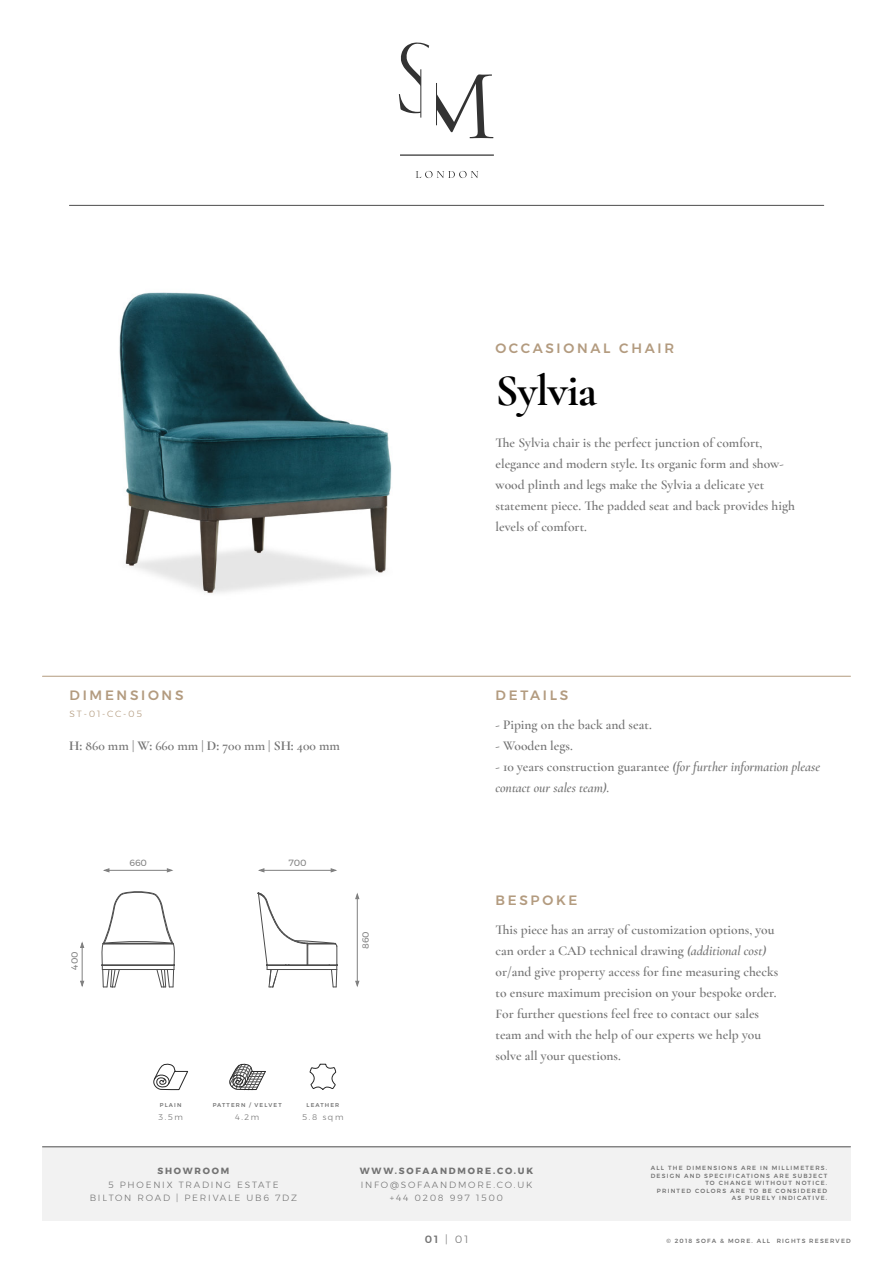
<style>
.page{position:relative;width:893px;height:1263px;background:#fff}
.page>*{position:absolute;margin:0;border:0;box-sizing:border-box;transform-origin:0 0}
.t1{font:700 45px "Cormorant Garamond";letter-spacing:-.015em;color:#000}
.t2{font:600 13.5px/21px "Cormorant Garamond";color:#737373}
.t3{font:italic 600 13.5px/21px "Cormorant Garamond";color:#737373}
.t4{font:500 13.5px "Montserrat";letter-spacing:.2em;color:#b39b7f}
.t5{font:300 10.5px "Montserrat";color:#737373}
.t6{font:300 9px/13.5px "Montserrat";letter-spacing:.2em;color:#737373;text-align:center}
.t7{font:700 9px "Montserrat";letter-spacing:.2em;color:#737373}
.t8{font:9px "Montserrat";letter-spacing:-.025em;color:#7f7f7f}
.t9{font:300 9px "Montserrat";letter-spacing:.2em;color:#b39b7f}
.t10{font:300 8.1px "Montserrat";letter-spacing:.2em;color:#737373}
.t11{font:500 6px/7.5px "Montserrat";letter-spacing:.2em;color:#737373;text-align:right}
.t12{font:500 5.55px "Montserrat";letter-spacing:.2em;color:#737373}
.s1{font-weight:700}
.s2{font-style:normal}
.s3{font-style:italic}
.s4{font-weight:500}
</style>
<div class="page">
<div style="left:42px;top:1147px;width:808px;height:73px;background:#f2f2f2"></div>
<hr style="left:42px;top:1146px;width:808px;height:1px;background:#4d4d4d">
<svg style="left:309px;top:1064px;width:28px;height:26px"></svg>
<svg style="left:153px;top:1063px;width:36px;height:28px"></svg>
<svg style="left:229px;top:1063px;width:37px;height:28px"></svg>
<hr style="left:42px;top:676px;width:808px;height:1px;background:#b39b7f">
<img style="left:119px;top:292px;width:273px;height:302px">
<hr style="left:69px;top:205px;width:755px;height:1px;background:#4d4d4d">
<svg style="left:399px;top:94px;width:21px;height:19px"></svg>
<svg style="left:436px;top:74px;width:57px;height:64px"></svg>
<svg style="left:401px;top:42px;width:28px;height:44px"></svg>
<hr style="left:400px;top:155px;width:93px;height:1px;background:#000">
<svg style="left:416px;top:171px;width:62px;height:7px"></svg>
<hr style="left:436px;top:83px;width:1px;height:42px;background:#333">
<hr style="left:420px;top:69px;width:1px;height:49px;background:#333">
<hr style="left:82px;top:947px;width:1px;height:34px;background:#7f7f7f">
<svg style="left:80px;top:980px;width:5px;height:7px"></svg>
<svg style="left:80px;top:942px;width:5px;height:6px"></svg>
<hr style="left:109px;top:870px;width:58px;height:1px;background:#7f7f7f">
<svg style="left:103px;top:868px;width:7px;height:5px"></svg>
<svg style="left:167px;top:868px;width:6px;height:5px"></svg>
<hr style="left:357px;top:899px;width:1px;height:82px;background:#7f7f7f">
<svg style="left:355px;top:980px;width:5px;height:7px"></svg>
<svg style="left:355px;top:893px;width:5px;height:6px"></svg>
<hr style="left:264px;top:870px;width:67px;height:1px;background:#7f7f7f">
<svg style="left:330px;top:868px;width:7px;height:5px"></svg>
<svg style="left:258px;top:868px;width:7px;height:5px"></svg>
<svg style="left:258px;top:893px;width:80px;height:95px"></svg>
<svg style="left:101px;top:891px;width:74px;height:97px"></svg>
<p class="t4" style="left:495px;top:340px;width:180px">OCCASIONAL CHAIR</p>
<h1 class="t1" style="left:495px;top:364px;width:103px">Sylvia</h1>
<p class="t2" style="left:495px;top:432px;width:301px">The Sylvia chair is the perfect junction of comfort, elegance and modern style. Its organic form and show&shy;wood plinth and legs make the Sylvia a delicate yet statement piece. The padded seat and back provides high levels of comfort.</p>
<p class="t4" style="left:70px;top:686px;width:115px">DIMENSIONS</p>
<p class="t9" style="left:70px;top:709px;width:74px">ST-01-CC-05</p>
<p class="t2" style="left:69px;top:736px;width:272px"><span class="s1">H:</span> 860 mm | <span class="s1">W:</span> 660 mm | <span class="s1">D:</span> 700 mm | <span class="s1">SH:</span> 400 mm</p>
<p class="t4" style="left:495px;top:686px;width:74px">DETAILS</p>
<p class="t2" style="left:495px;top:714px;width:158px">- Piping on the back and seat.</p>
<p class="t2" style="left:495px;top:735px;width:79px">- Wooden legs.</p>
<p class="t3" style="left:495px;top:756px;width:326px"><span class="s2">- 10 years construction guarantee</span> (for further information please contact our sales team).</p>
<p class="t8" style="left:69px;top:970px;width:19px;rotate:-90deg">400</p>
<p class="t8" style="left:130px;top:857px;width:19px">660</p>
<p class="t8" style="left:289px;top:857px;width:19px">700</p>
<p class="t8" style="left:360px;top:948px;width:19px;rotate:-90deg">860</p>
<p class="t12" style="left:160px;top:1101px;width:23px">PLAIN</p>
<p class="t12" style="left:213px;top:1101px;width:71px">PATTERN / VELVET</p>
<p class="t12" style="left:306px;top:1101px;width:34px">LEATHER</p>
<p class="t10" style="left:158px;top:1112px;width:26px">3.5m</p>
<p class="t10" style="left:235px;top:1112px;width:26px">4.2m</p>
<p class="t10" style="left:302px;top:1112px;width:43px">5.8 sqm</p>
<p class="t4" style="left:495px;top:891px;width:83px">BESPOKE</p>
<p class="t2" style="left:495px;top:919px;width:284px">This piece has an array of customization options, you can order a CAD technical drawing <span class="s3">(additional cost) </span>or/and give property access for fine measuring checks to ensure maximum precision on your bespoke order.<br>For further questions feel free to contact our sales team and with the help of our experts we help you solve all your questions.</p>
<p class="t7" style="left:157px;top:1165px;width:73px">SHOWROOM</p>
<p class="t6" style="left:90px;top:1178px;width:209px">5 PHOENIX TRADING ESTATE<br>BILTON ROAD | PERIVALE UB6 7DZ</p>
<p class="t7" style="left:360px;top:1165px;width:175px">WWW.SOFAANDMORE.CO.UK</p>
<p class="t6" style="left:361px;top:1178px;width:173px">INFO@SOFAANDMORE.CO.UK +44 0208 997 1500</p>
<p class="t11" style="left:651px;top:1164px;width:178px">ALL THE DIMENSIONS ARE IN MILLIMETERS.<br>DESIGN AND SPECIFICATIONS ARE SUBJECT<br>TO CHANGE WITHOUT NOTICE.<br>PRINTED COLORS ARE TO BE CONSIDERED<br>AS PURELY INDICATIVE.</p>
<p class="t5" style="left:425px;top:1233px;width:45px"><span class="s4">01</span> | 01</p>
<p class="t11" style="left:666px;top:1237px;width:186px">© 2018 SOFA &amp; MORE. ALL RIGHTS RESERVED</p>
</div>
